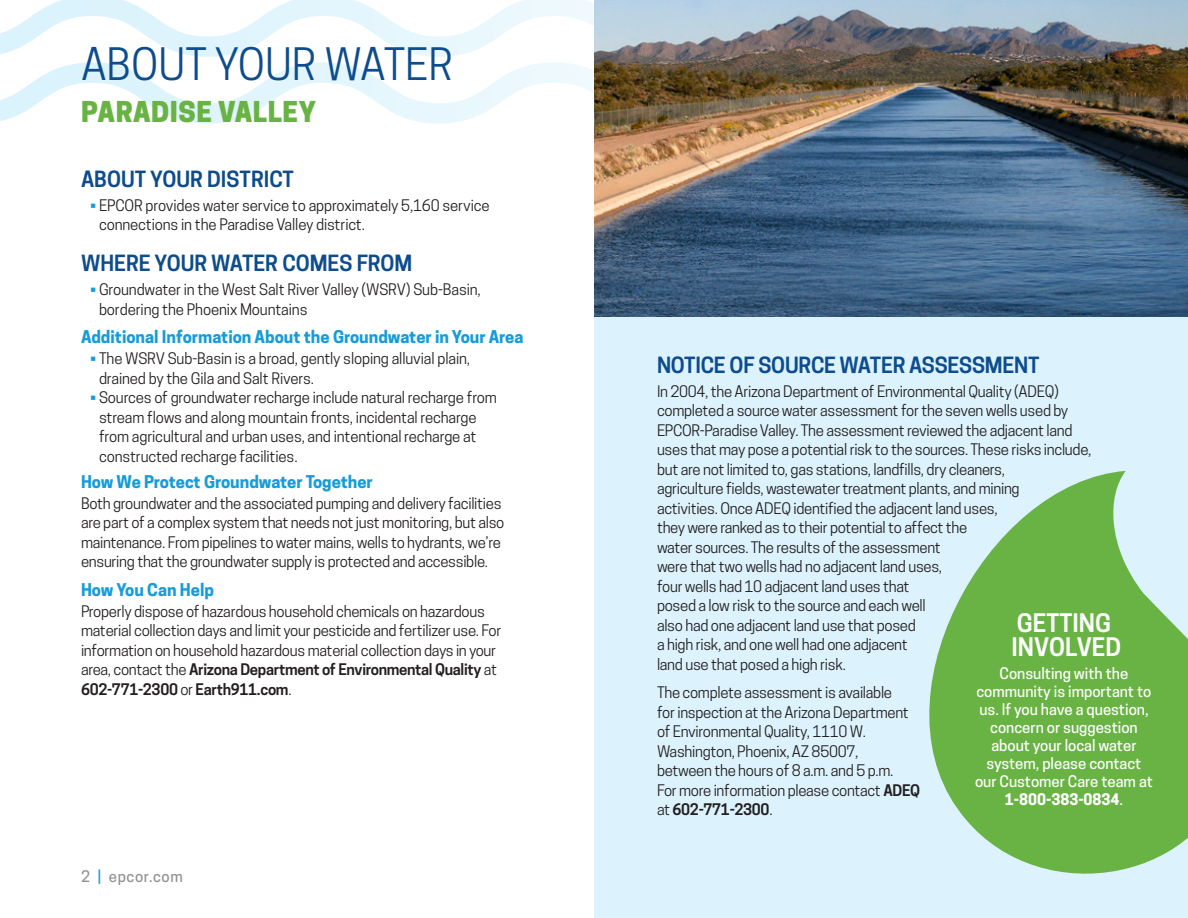
<style>
.page{position:relative;width:1188px;height:918px;background:#fff}
.page>*{position:absolute;margin:0;border:0;box-sizing:border-box;transform-origin:0 0}
.PageHead2{font:42px "Cooper Hewitt";color:#0d4c8d}
.PageHead2-2{font:800 27px "Cooper Hewitt";letter-spacing:.02em;color:#69b344}
.S1{font:600 24px/24px "Cooper Hewitt";color:#fff}
.S1-2{font:600 21px "Cooper Hewitt";letter-spacing:-.01em;color:#0d4c8d}
.S2{font:700 16.5px "Cooper Hewitt";color:#169cd8}
.Body1{font:15px/19.5px "Cooper Hewitt";letter-spacing:-.02em;color:#231f20}
.t1{font:500 15px/18px "Cooper Hewitt";color:#fff;text-align:center}
.t2{font:500 15px "Cooper Hewitt";letter-spacing:.04em;color:#929295}
.s1{font-weight:500;color:#169cd8}
.s2{font-weight:600}
.s3{color:#169cd8}
.s4{font-weight:700}
</style>
<div class="page">
<svg style="left:0;top:0;width:594px;height:57px"></svg>
<svg style="left:0;top:62px;width:594px;height:62px"></svg>
<div style="left:595px;top:0;width:593px;height:918px;background:#dcf2fc"></div>
<img style="left:594px;top:0;width:594px;height:317px">
<svg style="left:929px;top:471px;width:259px;height:403px;fill:#69b344"></svg>
<p class="PageHead2" style="left:81px;top:39px;width:373px">ABOUT YOUR WATER</p>
<p class="PageHead2-2" style="left:81px;top:95px;width:237px">PARADISE VALLEY</p>
<p class="S1-2" style="left:81px;top:166px;width:215px">ABOUT YOUR DISTRICT</p>
<p class="Body1" style="left:99px;top:195px;width:392px;text-indent:-9px"><span class="s1">•</span> EPCOR provides water service to approximately 5,160 service connections in the Paradise Valley district.</p>
<p class="S1-2" style="left:81px;top:251px;width:333px">WHERE YOUR WATER COMES FROM</p>
<p class="Body1" style="left:99px;top:280px;width:383px;text-indent:-9px"><span class="s1">•</span> Groundwater in the West Salt River Valley (WSRV) Sub-Basin, bordering the Phoenix Mountains</p>
<p class="S2" style="left:81px;top:327px;width:444px">Additional Information About the Groundwater in Your Area</p>
<p class="Body1" style="left:99px;top:349px;width:373px;text-indent:-9px"><span class="s1">•</span> The WSRV Sub-Basin is a broad, gently sloping alluvial plain, drained by the Gila and Salt Rivers.</p>
<p class="Body1" style="left:99px;top:388px;width:399px;text-indent:-9px"><span class="s1">•</span> Sources of groundwater recharge include natural recharge from stream flows and along mountain fronts, incidental recharge from agricultural and urban uses, and intentional recharge at constructed recharge facilities.</p>
<p class="S2" style="left:81px;top:472px;width:293px">How We Protect Groundwater Together</p>
<p class="Body1" style="left:81px;top:493px;width:425px">Both groundwater and the associated pumping and delivery facilities are part of a complex system that needs not just monitoring, but also maintenance. From pipelines to water mains, wells to hydrants, we’re ensuring that the groundwater supply is protected and accessible.</p>
<p class="S2" style="left:81px;top:580px;width:134px">How You Can Help</p>
<p class="Body1" style="left:81px;top:602px;width:422px">Properly dispose of hazardous household chemicals on hazardous material collection days and limit your pesticide and fertilizer use. For information on household hazardous material collection days in your area, contact the <span class="s2">Arizona Department of Environmental Quality</span> at <span class="s2">602-771-2300</span> or <span class="s2">Earth911.com</span>.</p>
<p class="t2" style="left:81px;top:868px;width:103px">2 <span class="s3">|</span> epcor.com</p>
<p class="S1-2" style="left:657px;top:352px;width:384px">NOTICE OF SOURCE WATER ASSESSMENT</p>
<p class="Body1" style="left:657px;top:381px;width:436px">In 2004, the Arizona Department of Environmental Quality (ADEQ) completed a source water assessment for the seven wells used by EPCOR-Paradise Valley. The assessment reviewed the adjacent land uses that may pose a potential risk to the sources. These risks include, but are not limited to, gas stations, landfills, dry cleaners,<br>agriculture fields, wastewater treatment plants, and mining<br>activities. Once ADEQ identified the adjacent land uses,<br>they were ranked as to their potential to affect the<br>water sources. The results of the assessment<br>were that two wells had no adjacent land uses,<br>four wells had 10 adjacent land uses that<br>posed a low risk to the source and each well<br>also had one adjacent land use that posed<br>a high risk, and one well had one adjacent<br>land use that posed a high risk.</p>
<p class="Body1" style="left:657px;top:683px;width:265px">The complete assessment is available<br>for inspection at the Arizona Department of Environmental Quality, 1110 W.<br>Washington, Phoenix, AZ 85007,<br>between the hours of 8 a.m. and 5 p.m.<br>For more information please contact <span class="s2">ADEQ </span>at <span class="s2">602-771-2300</span>.</p>
<p class="S1" style="left:1012px;top:611px;width:111px">GETTING<br>INVOLVED</p>
<p class="t1" style="left:975px;top:664px;width:179px">Consulting with the community is important to us. If you have a question, concern or suggestion about your local water system, please contact our Customer Care team at<br><span class="s4">1-800-383-0834</span>.</p>
</div>
